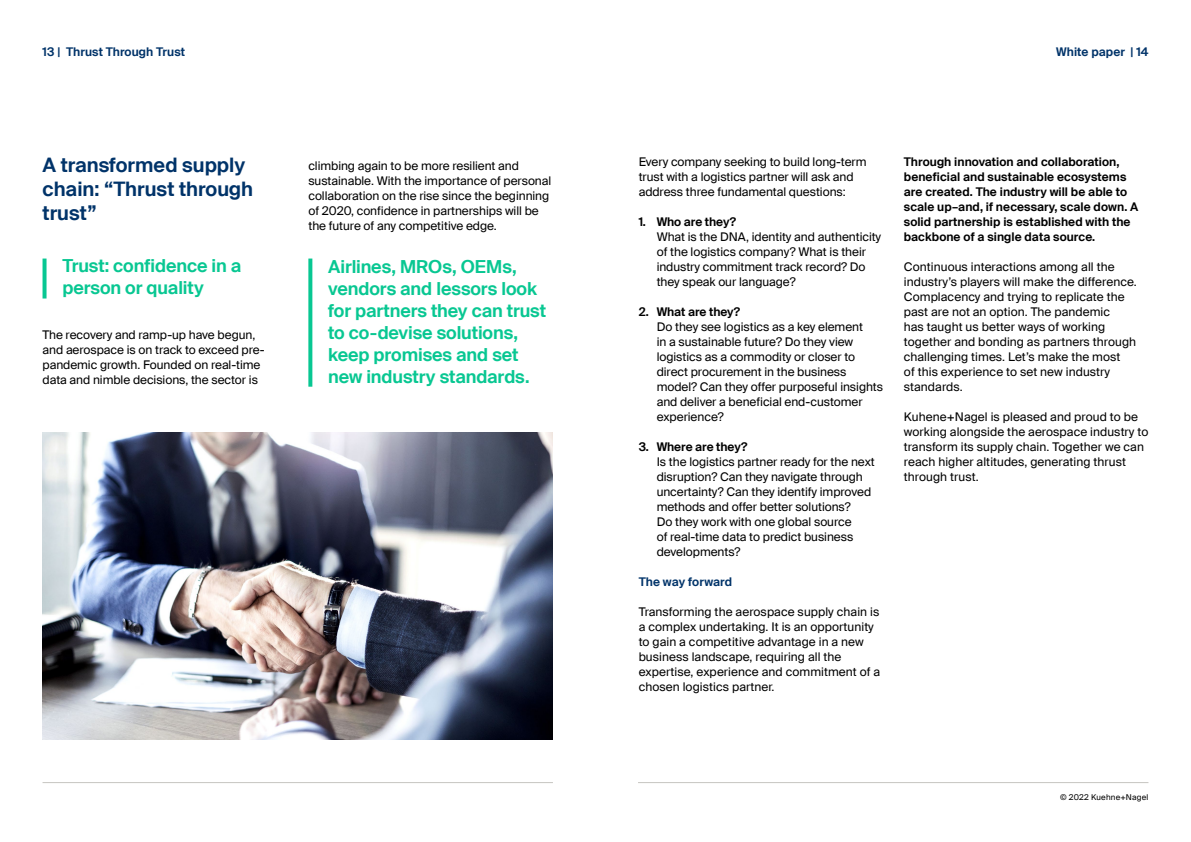
<style>
.page{position:relative;width:1191px;height:842px;background:#fff}
.page>*{position:absolute;margin:0;border:0;box-sizing:border-box;transform-origin:0 0}
.t1{font:600 20px/24px "Suisse Intl";color:#003369}
.t2{font:600 18px/22px "Suisse Intl";letter-spacing:-.005em;color:#08c792}
.t3{font:12px/15px "Suisse Intl";letter-spacing:-.005em;color:#000}
.t4{font:600 12px/15px "Suisse Intl";letter-spacing:.005em;color:#000}
.t5{font:600 12px "Suisse Intl";letter-spacing:.005em;color:#003369}
.t6{font:8px "Suisse Intl";letter-spacing:.025em;color:#000}
</style>
<div class="page">
<hr style="left:43px;top:782px;width:510px;height:1px;background:#c6c5c0">
<hr style="left:638px;top:782px;width:510px;height:1px;background:#c6c5c0">
<svg style="left:308px;top:259px;width:4px;height:128px"></svg>
<svg style="left:43px;top:259px;width:4px;height:39px"></svg>
<img style="left:43px;top:432px;width:510px;height:308px">
<p class="t5" style="left:43px;top:44px;width:144px">13 | Thrust Through Trust</p>
<p class="t5" style="left:1056px;top:44px;width:94px">White paper | 14</p>
<h1 class="t1" style="left:43px;top:153px;width:212px">A transformed supply chain: “Thrust through trust”</h1>
<h2 class="t2" style="left:62px;top:255px;width:181px">Trust: confidence in a person or quality</h2>
<p class="t3" style="left:43px;top:328px;width:224px">The recovery and ramp-up have begun, and aerospace is on track to exceed pre&shy;pandemic growth. Founded on real-time data and nimble decisions, the sector is</p>
<p class="t3" style="left:308px;top:158px;width:244px">climbing again to be more resilient and sustainable. With the importance of personal collaboration on the rise since the beginning of 2020, confidence in partnerships will be the future of any competitive edge.</p>
<h2 class="t2" style="left:328px;top:256px;width:219px">Airlines, MROs, OEMs, vendors and lessors look for partners they can trust to co-devise solutions, keep promises and set new industry standards.</h2>
<p class="t3" style="left:638px;top:154px;width:229px">Every company seeking to build long-term trust with a logistics partner will ask and address three fundamental questions:</p>
<p class="t4" style="left:638px;top:214px;width:99px">1. Who are they?</p>
<p class="t3" style="left:656px;top:229px;width:226px">What is the DNA, identity and authenticity of the logistics company? What is their industry commitment track record? Do they speak our language?</p>
<p class="t4" style="left:638px;top:304px;width:103px">2. What are they?</p>
<p class="t3" style="left:656px;top:319px;width:228px">Do they see logistics as a key element<br>in a sustainable future? Do they view logistics as a commodity or closer to direct procurement in the business model? Can they offer purposeful insights and deliver a beneficial end-customer experience?</p>
<p class="t4" style="left:638px;top:439px;width:110px">3. Where are they?</p>
<p class="t3" style="left:656px;top:454px;width:219px">Is the logistics partner ready for the next disruption? Can they navigate through uncertainty? Can they identify improved methods and offer better solutions?<br>Do they work with one global source<br>of real-time data to predict business developments?</p>
<p class="t5" style="left:638px;top:575px;width:95px">The way forward</p>
<p class="t3" style="left:638px;top:604px;width:243px">Transforming the aerospace supply chain is a complex undertaking. It is an opportunity to gain a competitive advantage in a new business landscape, requiring all the expertise, experience and commitment of a chosen logistics partner.</p>
<p class="t4" style="left:904px;top:154px;width:236px">Through innovation and collaboration, beneficial and sustainable ecosystems are created. The industry will be able to scale up–and, if necessary, scale down. A solid partnership is established with the backbone of a single data source.</p>
<p class="t3" style="left:904px;top:259px;width:234px">Continuous interactions among all the industry’s players will make the difference.<br>Complacency and trying to replicate the past are not an option. The pandemic<br>has taught us better ways of working together and bonding as partners through challenging times. Let’s make the most<br>of this experience to set new industry standards.</p>
<p class="t3" style="left:904px;top:409px;width:246px">Kuhene+Nagel is pleased and proud to be working alongside the aerospace industry to transform its supply chain. Together we can reach higher altitudes, generating thrust through trust.</p>
<p class="t6" style="left:1060px;top:792px;width:90px">© 2022 Kuehne+Nagel</p>
</div>
